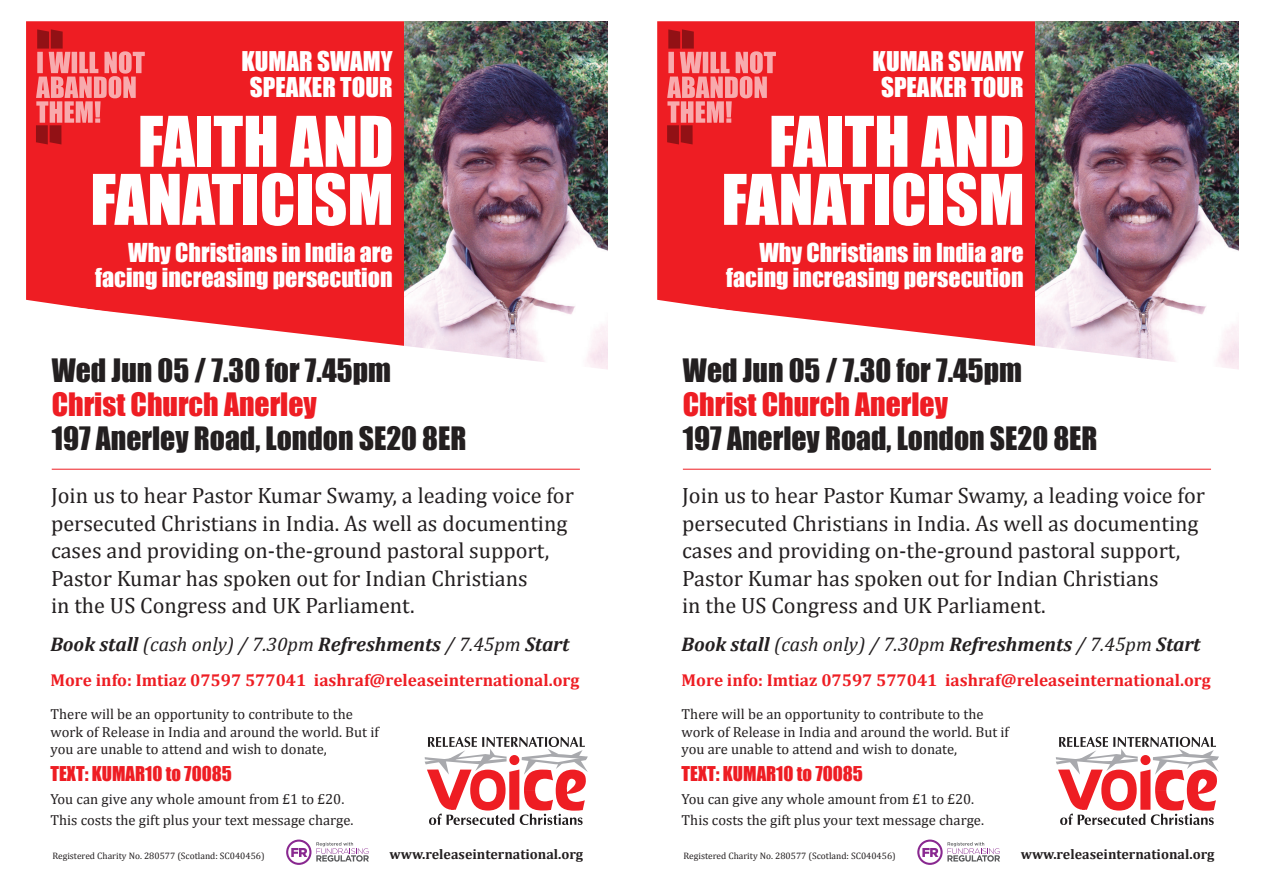
<style>
.page{position:relative;width:1263px;height:893px;background:#fff}
.page>*{position:absolute;margin:0;border:0;box-sizing:border-box;transform-origin:0 0}
.t1{font:64.5px/58.1px "Impact";color:#fff;text-align:right}
.t2{font:29.55px "Impact";color:#231f20}
.t3{font:29.55px "Impact";color:#ee1d23}
.t4{font:25.05px/26.1px "Impact";color:#fff;text-align:center}
.t5{font:24px/25px "Impact";color:#fff;text-align:right}
.t6{font:22.2px/27.5px "Cambria";color:#231f20}
.t7{font:italic 700 19.8px "Cambria";color:#231f20}
.t8{font:18.75px "Impact";color:#ee1d23}
.t9{font:700 17.25px "Cambria";color:#ee1d23}
.t10{font:14.55px/17.7px "Cambria";color:#231f20}
.t11{font:700 14.1px "Cambria";color:#231f20}
.t12{font:9.45px "Cambria";color:#231f20}
.s1{font-weight:400}
</style>
<div class="page">
<div style="left:26px;top:21px;width:379px;height:280px;background:#ee1d23"></div>
<img style="left:405px;top:21px;width:202px;height:280px">
<svg style="left:34px;top:301px;width:574px;height:68px"></svg>
<hr style="left:52px;top:469px;width:528px;height:1px;background:#ee1d23">
<svg style="left:425px;top:737px;width:163px;height:88px"></svg>
<svg style="left:36px;top:29px;width:109px;height:115px;background:#ea494e"></svg>
<svg style="left:286px;top:839px;width:83px;height:26px"></svg>
<div style="left:657px;top:21px;width:379px;height:280px;background:#ee1d23"></div>
<img style="left:1036px;top:21px;width:202px;height:280px">
<svg style="left:666px;top:301px;width:573px;height:68px"></svg>
<hr style="left:683px;top:469px;width:528px;height:1px;background:#ee1d23">
<svg style="left:1056px;top:737px;width:163px;height:88px"></svg>
<svg style="left:667px;top:29px;width:109px;height:115px;background:#ea494e"></svg>
<svg style="left:917px;top:839px;width:83px;height:26px"></svg>
<p class="t4" style="left:241px;top:48px;width:153px">KUMAR SWAMY<br>SPEAKER TOUR</p>
<h1 class="t1" style="left:90px;top:111px;width:305px">FAITH AND<br>FANATICISM</h1>
<p class="t5" style="left:95px;top:239px;width:299px">Why Christians in India are facing increasing persecution</p>
<h2 class="t2" style="left:52px;top:347px;width:341px">Wed Jun 05 / 7.30 for 7.45pm</h2>
<h2 class="t3" style="left:52px;top:381px;width:267px">Christ Church Anerley</h2>
<h2 class="t2" style="left:52px;top:415px;width:416px">197 Anerley Road, London SE20 8ER</h2>
<p class="t6" style="left:51px;top:482px;width:524px">Join us to hear Pastor Kumar Swamy, a leading voice for persecuted Christians in India. As well as documenting cases and providing on-the-ground pastoral support, Pastor Kumar has spoken out for Indian Christians<br>in the US Congress and UK Parliament.</p>
<p class="t7" style="left:51px;top:631px;width:520px">Book stall <span class="s1">(cash only) / 7.30pm</span> Refreshments <span class="s1">/ 7.45pm</span> Start</p>
<p class="t9" style="left:51px;top:668px;width:530px">More info: Imtiaz 07597 577041 iashraf@releaseinternational.org</p>
<p class="t10" style="left:51px;top:705px;width:330px">There will be an opportunity to contribute to the work of Release in India and around the world. But if you are unable to attend and wish to donate,</p>
<p class="t8" style="left:51px;top:759px;width:183px">TEXT: KUMAR10 to 70085</p>
<p class="t10" style="left:51px;top:789px;width:305px;line-height:20.7px">You can give any whole amount from £1 to £20.<br>This costs the gift plus your text message charge.</p>
<p class="t12" style="left:52px;top:850px;width:214px">Registered Charity No. 280577 (Scotland: SC040456)</p>
<p class="t11" style="left:390px;top:845px;width:195px">www.releaseinternational.org</p>
<p class="t4" style="left:872px;top:48px;width:153px">KUMAR SWAMY<br>SPEAKER TOUR</p>
<h1 class="t1" style="left:721px;top:111px;width:305px">FAITH AND<br>FANATICISM</h1>
<p class="t5" style="left:726px;top:239px;width:299px">Why Christians in India are facing increasing persecution</p>
<h2 class="t2" style="left:683px;top:347px;width:341px">Wed Jun 05 / 7.30 for 7.45pm</h2>
<h2 class="t3" style="left:683px;top:381px;width:267px">Christ Church Anerley</h2>
<h2 class="t2" style="left:683px;top:415px;width:416px">197 Anerley Road, London SE20 8ER</h2>
<p class="t6" style="left:682px;top:482px;width:524px">Join us to hear Pastor Kumar Swamy, a leading voice for persecuted Christians in India. As well as documenting cases and providing on-the-ground pastoral support, Pastor Kumar has spoken out for Indian Christians<br>in the US Congress and UK Parliament.</p>
<p class="t7" style="left:682px;top:631px;width:520px">Book stall <span class="s1">(cash only) / 7.30pm</span> Refreshments <span class="s1">/ 7.45pm</span> Start</p>
<p class="t9" style="left:682px;top:668px;width:531px">More info: Imtiaz 07597 577041 iashraf@releaseinternational.org</p>
<p class="t10" style="left:682px;top:705px;width:329px">There will be an opportunity to contribute to the work of Release in India and around the world. But if you are unable to attend and wish to donate,</p>
<p class="t8" style="left:682px;top:759px;width:183px">TEXT: KUMAR10 to 70085</p>
<p class="t10" style="left:682px;top:789px;width:304px;line-height:20.7px">You can give any whole amount from £1 to £20.<br>This costs the gift plus your text message charge.</p>
<p class="t12" style="left:684px;top:850px;width:214px">Registered Charity No. 280577 (Scotland: SC040456)</p>
<p class="t11" style="left:1021px;top:845px;width:195px">www.releaseinternational.org</p>
</div>
